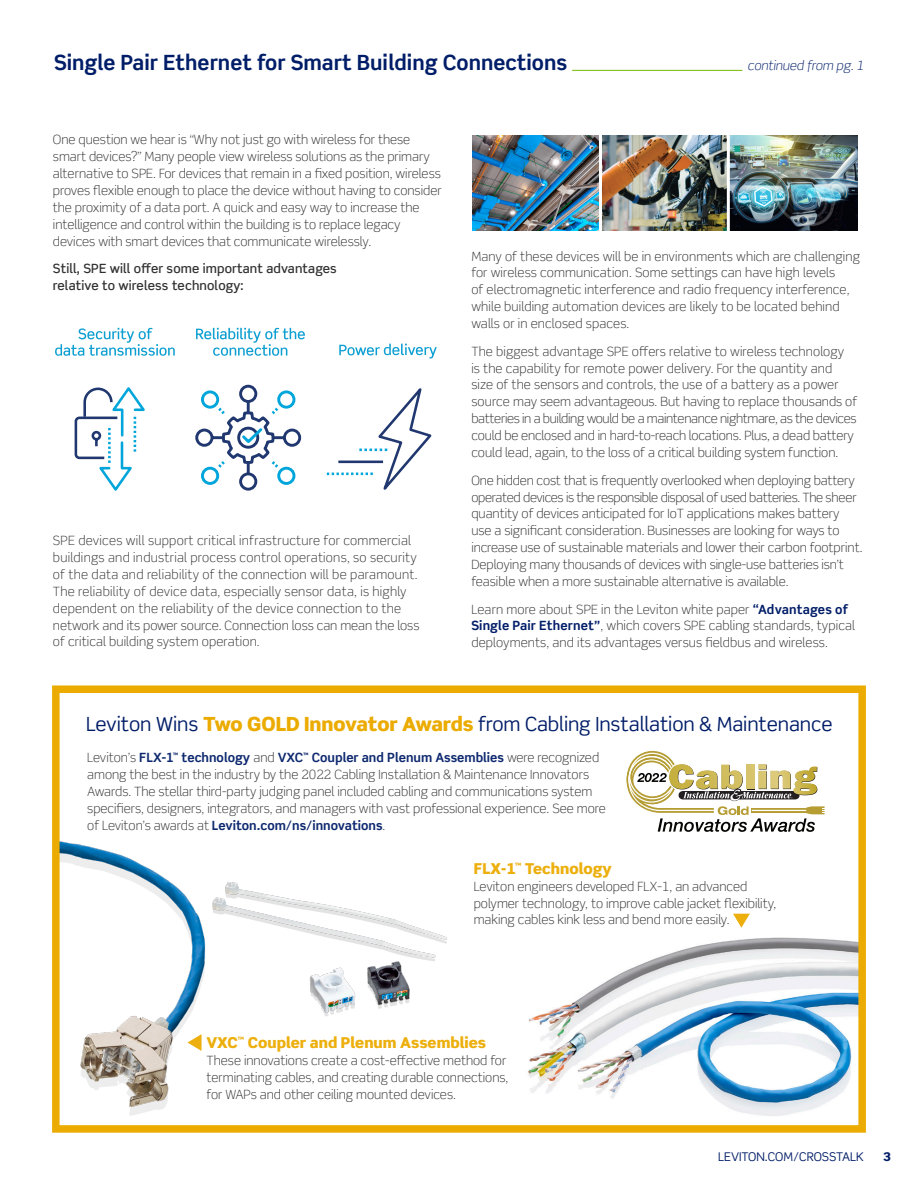
<style>
.page{position:relative;width:918px;height:1188px;background:#fff}
.page>*{position:absolute;margin:0;border:0;box-sizing:border-box;transform-origin:0 0}
.NL_-_Headers_Continu{font:700 21px "Scene Std";color:#001d68}
.NL_-_Headers_Continu-2{font:19.5px "Scene Std";letter-spacing:-.005em;color:#001d68}
.NL_-_Headers_Continu-3{font:900 15px "Scene Std";color:#ecaf0d}
.NL_-_Body_Copy{font:300 12.75px/16.8px "Scene Std";color:#312f30}
.NL_-_Headers_Continu-4{font:300 12.75px/16.8px "Scene Std";color:#312f30}
.NL_-_Body_Copy-2{font:300 12.75px/16.8px "Scene Std";letter-spacing:.02em;color:#312f30}
.NL_-_Body_Copy-3{font:500 12.75px/16.8px "Scene Std";letter-spacing:.01em;color:#312f30}
.NL_-_Headers_Continu-5{font:italic 300 12.75px "Scene Std";color:#001d68}
.t1{font:12px "Scene Std";color:#001d68}
.t2{font:900 12px "Scene Std";color:#001d68}
.s1{font-weight:700;color:#001d68}
.s2{font-weight:900;color:#ebab00}
.s3{font-weight:700;color:#0d286f}
</style>
<div class="page">
<img style="left:61px;top:841px;width:115px;height:275px">
<img style="left:176px;top:882px;width:271px;height:161px">
<hr style="left:572px;top:70px;width:170px;height:1px;background:#76b900">
<svg style="left:324px;top:388px;width:107px;height:102px"></svg>
<hr style="left:338px;top:461px;width:45px;height:2px;background:#20386f">
<svg style="left:195px;top:385px;width:106px;height:106px"></svg>
<svg style="left:74px;top:387px;width:71px;height:104px"></svg>
<svg style="left:627px;top:751px;width:198px;height:81px"></svg>
<img style="left:528px;top:937px;width:329px;height:179px">
<svg style="left:196px;top:328px;width:109px;height:28px"></svg>
<svg style="left:55px;top:328px;width:120px;height:28px"></svg>
<svg style="left:339px;top:344px;width:98px;height:15px"></svg>
<svg style="left:188px;top:1034px;width:14px;height:17px"></svg>
<svg style="left:733px;top:914px;width:17px;height:14px"></svg>
<img style="left:473px;top:135px;width:384px;height:96px">
<div style="left:52px;top:686px;width:814px;height:447px;border:8px solid #ebab00"></div>
<hr style="left:599px;top:125px;width:3px;height:116px;background:#fff">
<hr style="left:727px;top:125px;width:3px;height:116px;background:#fff">
<p class="NL_-_Headers_Continu" style="left:54px;top:50px;width:515px">Single Pair Ethernet for Smart Building Connections</p>
<p class="NL_-_Headers_Continu-5" style="left:747px;top:58px;width:118px">continued from pg. 1</p>
<p class="NL_-_Body_Copy" style="left:53px;top:131px;width:390px">One question we hear is “Why not just go with wireless for these smart devices?” Many people view wireless solutions as the primary alternative to SPE. For devices that remain in a fixed position, wireless proves flexible enough to place the device without having to consider the proximity of a data port. A quick and easy way to increase the intelligence and control within the building is to replace legacy devices with smart devices that communicate wirelessly.</p>
<p class="NL_-_Body_Copy-3" style="left:53px;top:260px;width:285px">Still, SPE will offer some important advantages relative to wireless technology:</p>
<p class="NL_-_Body_Copy-2" style="left:53px;top:532px;width:368px">SPE devices will support critical infrastructure for commercial buildings and industrial process control operations, so security of the data and reliability of the connection will be paramount.<br>The reliability of device data, especially sensor data, is highly dependent on the reliability of the device connection to the network and its power source. Connection loss can mean the loss of critical building system operation.</p>
<p class="NL_-_Body_Copy" style="left:471px;top:248px;width:390px">Many of these devices will be in environments which are challenging for wireless communication. Some settings can have high levels<br>of electromagnetic interference and radio frequency interference, while building automation devices are likely to be located behind walls or in enclosed spaces.</p>
<p class="NL_-_Body_Copy" style="left:471px;top:343px;width:387px">The biggest advantage SPE offers relative to wireless technology<br>is the capability for remote power delivery. For the quantity and size of the sensors and controls, the use of a battery as a power source may seem advantageous. But having to replace thousands of batteries in a building would be a maintenance nightmare, as the devices could be enclosed and in hard-to-reach locations. Plus, a dead battery could lead, again, to the loss of a critical building system function.</p>
<p class="NL_-_Body_Copy" style="left:471px;top:472px;width:393px">One hidden cost that is frequently overlooked when deploying battery operated devices is the responsible disposal of used batteries. The sheer quantity of devices anticipated for IoT applications makes battery use a significant consideration. Businesses are looking for ways to increase use of sustainable materials and lower their carbon footprint.<br>Deploying many thousands of devices with single-use batteries isn’t feasible when a more sustainable alternative is available.</p>
<p class="NL_-_Body_Copy" style="left:471px;top:601px;width:385px">Learn more about SPE in the Leviton white paper <span class="s1">“Advantages of<br>Single Pair Ethernet”</span>, which covers SPE cabling standards, typical deployments, and its advantages versus fieldbus and wireless.</p>
<p class="NL_-_Headers_Continu-2" style="left:86px;top:711px;width:748px">Leviton Wins <span class="s2">Two GOLD Innovator Awards</span> from Cabling Installation &amp; Maintenance</p>
<p class="NL_-_Headers_Continu-4" style="left:87px;top:749px;width:520px">Leviton’s <span class="s3">FLX-1</span><sup>™</sup> <span class="s3">technology</span> and <span class="s3">VXC</span><sup>™</sup> <span class="s3">Coupler and Plenum Assemblies</span> were recognized among the best in the industry by the 2022 Cabling Installation &amp; Maintenance Innovators Awards. The stellar third-party judging panel included cabling and communications system specifiers, designers, integrators, and managers with vast professional experience. See more of Leviton’s awards at <span class="s3">Leviton.com/ns/innovations</span>.</p>
<p class="NL_-_Headers_Continu-3" style="left:474px;top:859px;width:140px">FLX-1<sup>™</sup> Technology</p>
<p class="NL_-_Headers_Continu-4" style="left:474px;top:878px;width:304px">Leviton engineers developed FLX-1, an advanced polymer technology, to improve cable jacket flexibility, making cables kink less and bend more easily.</p>
<p class="NL_-_Headers_Continu-3" style="left:207px;top:1033px;width:281px">VXC<sup>™</sup> Coupler and Plenum Assemblies</p>
<p class="NL_-_Headers_Continu-4" style="left:207px;top:1052px;width:303px">These innovations create a cost-effective method for terminating cables, and creating durable connections, for WAPs and other ceiling mounted devices.</p>
<p class="t1" style="left:718px;top:1149px;width:147px">LEVITON.COM/CROSSTALK</p>
<p class="t2" style="left:883px;top:1149px;width:9px">3</p>
</div>
